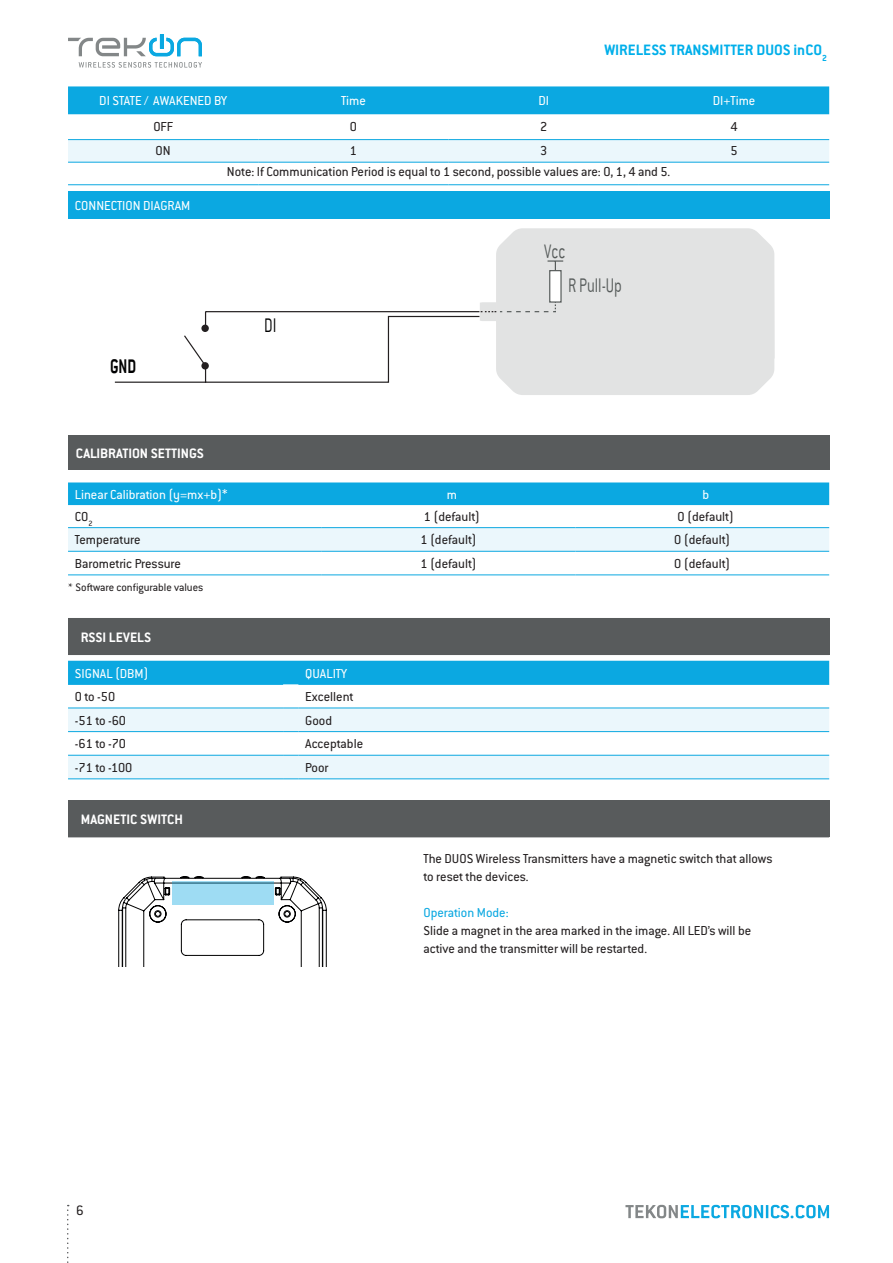
<style>
.page{position:relative;width:893px;height:1263px;background:#fff}
.page>*{position:absolute;margin:0;border:0;box-sizing:border-box;transform-origin:0 0}
.t1{font:300 21.75px "Conduit ITC";color:#575c5b;scale:.75 1}
.t2{font:700 21.75px "Conduit ITC";color:#000001;scale:.75 1}
.t3{font:300 21.75px "Conduit ITC";color:#000001;scale:.75 1}
.t4{font:700 16.5px "Conduit ITC Pro";color:#00afea}
.t5{font:700 15px "Conduit ITC Pro";color:#fff}
.t6{font:15px "Conduit ITC Pro";color:#231f20}
.t7{font:14.25px/18px "Conduit ITC Pro";color:#231f20}
.t8{font:14.25px "Conduit ITC Pro";color:#fff}
.t9{font:14.25px "Conduit ITC Pro";color:#0ba8e1}
.t10{font:12px "Conduit ITC Pro";color:#231f20}
.s1{font-family:"Minion Pro"}
</style>
<div class="page">
<svg style="left:68px;top:34px;width:134px;height:22px"></svg>
<svg style="left:79px;top:62px;width:123px;height:6px"></svg>
<svg style="left:625px;top:1205px;width:204px;height:13px"></svg>
<svg style="left:67px;top:1205px;width:2px;height:58px"></svg>
<div style="left:68px;top:86px;width:761px;height:28px;background:#0ba8e1"></div>
<svg style="left:68px;top:140px;width:761px;height:22px"></svg>
<hr style="left:68px;top:139px;width:190px;height:1px;background:#0ba8e1">
<hr style="left:258px;top:139px;width:191px;height:1px;background:#0ba8e1">
<hr style="left:449px;top:139px;width:190px;height:1px;background:#0ba8e1">
<hr style="left:68px;top:162px;width:190px;height:1px;background:#0ba8e1">
<hr style="left:258px;top:162px;width:191px;height:1px;background:#0ba8e1">
<hr style="left:449px;top:162px;width:190px;height:1px;background:#0ba8e1">
<hr style="left:68px;top:184px;width:190px;height:1px;background:#0ba8e1">
<hr style="left:258px;top:184px;width:191px;height:1px;background:#0ba8e1">
<hr style="left:449px;top:184px;width:190px;height:1px;background:#0ba8e1">
<hr style="left:639px;top:184px;width:190px;height:1px;background:#0ba8e1">
<hr style="left:639px;top:139px;width:190px;height:1px;background:#0ba8e1">
<hr style="left:639px;top:162px;width:190px;height:1px;background:#0ba8e1">
<div style="left:68px;top:191px;width:761px;height:28px;background:#0ba8e1"></div>
<div style="left:68px;top:435px;width:761px;height:35px;background:#585b5c"></div>
<div style="left:68px;top:482px;width:761px;height:23px;background:#0ba8e1"></div>
<svg style="left:68px;top:528px;width:761px;height:23px"></svg>
<hr style="left:68px;top:527px;width:254px;height:1px;background:#0ba8e1">
<hr style="left:322px;top:527px;width:253px;height:1px;background:#0ba8e1">
<hr style="left:575px;top:527px;width:254px;height:1px;background:#0ba8e1">
<hr style="left:68px;top:551px;width:254px;height:1px;background:#0ba8e1">
<hr style="left:322px;top:551px;width:253px;height:1px;background:#0ba8e1">
<hr style="left:575px;top:551px;width:254px;height:1px;background:#0ba8e1">
<hr style="left:68px;top:575px;width:254px;height:1px;background:#0ba8e1">
<hr style="left:322px;top:575px;width:253px;height:1px;background:#0ba8e1">
<hr style="left:575px;top:575px;width:254px;height:1px;background:#0ba8e1">
<div style="left:68px;top:618px;width:761px;height:36px;background:#585b5c"></div>
<hr style="left:68px;top:654px;width:761px;height:1px;background:#585b5c">
<div style="left:68px;top:661px;width:761px;height:23px;background:#0ba8e1"></div>
<svg style="left:68px;top:709px;width:761px;height:70px;fill:#ebf7fc"></svg>
<hr style="left:68px;top:684px;width:215px;height:1px;background:#0ba8e1">
<hr style="left:298px;top:684px;width:531px;height:1px;background:#0ba8e1">
<hr style="left:68px;top:708px;width:215px;height:1px;background:#0ba8e1">
<svg style="left:283px;top:708px;width:15px;height:1px"></svg>
<hr style="left:298px;top:708px;width:531px;height:1px;background:#0ba8e1">
<hr style="left:68px;top:731px;width:215px;height:1px;background:#0ba8e1">
<svg style="left:283px;top:731px;width:15px;height:1px"></svg>
<hr style="left:298px;top:731px;width:531px;height:1px;background:#0ba8e1">
<hr style="left:68px;top:755px;width:215px;height:1px;background:#0ba8e1">
<svg style="left:283px;top:755px;width:15px;height:1px"></svg>
<hr style="left:298px;top:755px;width:531px;height:1px;background:#0ba8e1">
<hr style="left:68px;top:779px;width:215px;height:1px;background:#0ba8e1">
<svg style="left:283px;top:779px;width:15px;height:1px"></svg>
<hr style="left:298px;top:779px;width:531px;height:1px;background:#0ba8e1">
<div style="left:68px;top:801px;width:761px;height:36px;background:#585b5c"></div>
<hr style="left:68px;top:800px;width:761px;height:1px;background:#585b5c">
<hr style="left:68px;top:837px;width:761px;height:1px;background:#585b5c">
<svg style="left:118px;top:876px;width:209px;height:90px"></svg>
<div style="left:496px;top:228px;width:279px;height:167px;background:#e2e3e3"></div>
<svg style="left:114px;top:301px;width:443px;height:82px"></svg>
<div style="left:549px;top:270px;width:13px;height:33px;background:#fff;border:1px solid #575c5b"></div>
<svg style="left:547px;top:260px;width:16px;height:11px"></svg>
<div style="left:201px;top:325px;width:8px;height:7px;background:#231f20;border-radius:50%"></div>
<div style="left:201px;top:362px;width:8px;height:7px;background:#231f20;border-radius:50%"></div>
<p class="t4" style="left:604px;top:40px;width:224px">WIRELESS TRANSMITTER DUOS inCO<sub>2</sub></p>
<p class="t8" style="left:99px;top:93px;width:129px">DI STATE / AWAKENED BY</p>
<p class="t8" style="left:341px;top:93px;width:26px">Time</p>
<p class="t8" style="left:538px;top:93px;width:12px">DI</p>
<p class="t8" style="left:713px;top:93px;width:44px">DI+Time</p>
<p class="t7" style="left:153px;top:117px;width:21px">OFF</p>
<p class="t7" style="left:350px;top:117px;width:9px">0</p>
<p class="t7" style="left:540px;top:117px;width:9px">2</p>
<p class="t7" style="left:730px;top:117px;width:9px">4</p>
<p class="t7" style="left:156px;top:141px;width:17px">ON</p>
<p class="t7" style="left:350px;top:141px;width:9px">1</p>
<p class="t7" style="left:540px;top:141px;width:9px">3</p>
<p class="t7" style="left:730px;top:141px;width:9px">5</p>
<p class="t7" style="left:227px;top:163px;width:445px">Note: If Communication Period is equal to 1 second, possible values are: 0, 1, 4 and 5.</p>
<p class="t8" style="left:75px;top:198px;width:117px">CONNECTION DIAGRAM</p>
<h1 class="t1" style="left:544px;top:239px;width:30px">Vcc</h1>
<h1 class="t2" style="left:110px;top:354px;width:37px">GND</h1>
<h1 class="t3" style="left:264px;top:314px;width:18px">DI</h1>
<h1 class="t1" style="left:568px;top:274px;width:73px">R Pull-Up</h1>
<p class="t5" style="left:76px;top:444px;width:130px">CALIBRATION SETTINGS</p>
<p class="t8" style="left:75px;top:486px;width:154px">Linear Calibration (y=mx+b)*</p>
<p class="t8" style="left:447px;top:486px;width:12px">m</p>
<p class="t8" style="left:702px;top:486px;width:8px">b</p>
<p class="t7" style="left:75px;top:508px;width:19px">CO<sub>2</sub></p>
<p class="t7" style="left:424px;top:508px;width:58px">1 (default)</p>
<p class="t7" style="left:678px;top:508px;width:58px">0 (default)</p>
<p class="t7" style="left:75px;top:531px;width:67px">Temperature</p>
<p class="t7" style="left:420px;top:531px;width:58px">1 (default)</p>
<p class="t7" style="left:674px;top:531px;width:58px">0 (default)</p>
<p class="t7" style="left:75px;top:555px;width:108px">Barometric Pressure</p>
<p class="t7" style="left:420px;top:555px;width:58px">1 (default)</p>
<p class="t7" style="left:674px;top:555px;width:58px">0 (default)</p>
<p class="t10" style="left:68px;top:580px;width:137px"><span class="s1">*</span> Software configurable values</p>
<p class="t5" style="left:81px;top:628px;width:72px">RSSI LEVELS</p>
<p class="t8" style="left:75px;top:665px;width:75px">SIGNAL (DBM)</p>
<p class="t8" style="left:305px;top:665px;width:43px">QUALITY</p>
<p class="t7" style="left:75px;top:688px;width:42px">0 to -50</p>
<p class="t7" style="left:305px;top:688px;width:50px">Excellent</p>
<p class="t7" style="left:75px;top:711px;width:53px">-51 to -60</p>
<p class="t7" style="left:305px;top:711px;width:28px">Good</p>
<p class="t7" style="left:75px;top:735px;width:53px">-61 to -70</p>
<p class="t7" style="left:305px;top:735px;width:59px">Acceptable</p>
<p class="t7" style="left:75px;top:759px;width:59px">-71 to -100</p>
<p class="t7" style="left:305px;top:759px;width:25px">Poor</p>
<p class="t5" style="left:81px;top:811px;width:104px">MAGNETIC SWITCH</p>
<p class="t6" style="left:76px;top:1202px;width:9px">6</p>
<p class="t7" style="left:423px;top:849px;width:351px">The DUOS Wireless Transmitters have a magnetic switch that allows to reset the devices.</p>
<p class="t9" style="left:423px;top:904px;width:87px">Operation Mode:</p>
<p class="t7" style="left:423px;top:921px;width:329px">Slide a magnet in the area marked in the image. All LED’s will be active and the transmitter will be restarted.</p>
</div>
